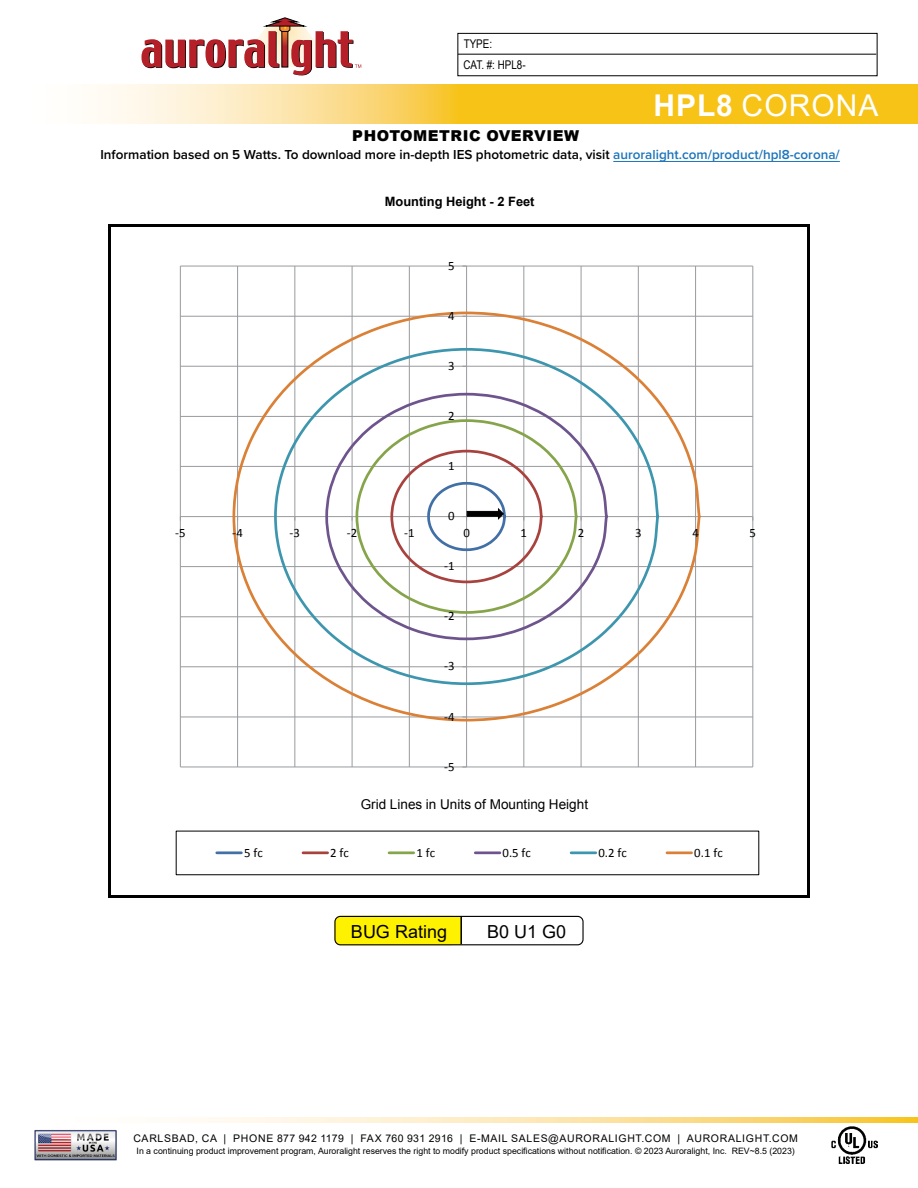
<style>
.page{position:relative;width:918px;height:1188px;background:#fff}
.page>*{position:absolute;margin:0;border:0;box-sizing:border-box;transform-origin:0 0}
.t1{font:30px "Arial";letter-spacing:.035em;color:#fff}
.t2{font:18px "Arial";color:#000}
.t3{font:700 15.45px "Arial";color:#000}
.t4{font:900 15px "Arial";letter-spacing:.035em;color:#000}
.t5{font:600 13.5px "Proxima Nova";color:#000}
.t6{font:13.5px "Arial";color:#000}
.t7{font:700 12.9px "Arial";letter-spacing:-.005em;color:#000}
.t8{font:12.75px "Calibri";letter-spacing:.005em;color:#000}
.t9{font:12px "Arial Narrow";color:#000}
.t10{font:10.5px "Arial";letter-spacing:.065em;color:#000}
.t11{font:8.7px "Arial";color:#000}
.s1{font-weight:700}
.s2{color:#1c75bc}
</style>
<div class="page">
<div style="left:457px;top:33px;width:421px;height:43px;border:1px solid #000"></div>
<hr style="left:458px;top:54px;width:418px;height:1px;background:#000">
<img style="left:832px;top:1127px;width:46px;height:37px">
<svg style="left:97px;top:84px;width:821px;height:39px;background:#f9d155"></svg>
<svg style="left:180px;top:1117px;width:738px;height:6px;background:#fce3a5"></svg>
<svg style="left:141px;top:18px;width:220px;height:58px"></svg>
<img style="left:34px;top:1130px;width:83px;height:31px">
<hr style="left:613px;top:161px;width:227px;height:1px;background:#1c75bc">
<hr style="left:108px;top:224px;width:3px;height:673px;background:#000">
<hr style="left:807px;top:226px;width:3px;height:671px;background:#000">
<hr style="left:111px;top:224px;width:699px;height:2px;background:#000">
<hr style="left:111px;top:895px;width:699px;height:2px;background:#000">
<hr style="left:180px;top:767px;width:573px;height:1px;background:#989a9d">
<hr style="left:180px;top:717px;width:573px;height:1px;background:#989a9d">
<hr style="left:180px;top:666px;width:573px;height:1px;background:#989a9d">
<hr style="left:180px;top:616px;width:573px;height:1px;background:#989a9d">
<hr style="left:180px;top:566px;width:573px;height:1px;background:#989a9d">
<hr style="left:180px;top:466px;width:573px;height:1px;background:#989a9d">
<hr style="left:180px;top:416px;width:573px;height:1px;background:#989a9d">
<hr style="left:180px;top:366px;width:573px;height:1px;background:#989a9d">
<hr style="left:180px;top:316px;width:573px;height:1px;background:#989a9d">
<hr style="left:180px;top:266px;width:573px;height:1px;background:#989a9d">
<hr style="left:180px;top:266px;width:1px;height:501px;background:#989a9d">
<hr style="left:237px;top:266px;width:1px;height:501px;background:#989a9d">
<hr style="left:294px;top:266px;width:1px;height:501px;background:#989a9d">
<hr style="left:352px;top:266px;width:1px;height:501px;background:#989a9d">
<hr style="left:409px;top:266px;width:1px;height:501px;background:#989a9d">
<hr style="left:523px;top:266px;width:1px;height:501px;background:#989a9d">
<hr style="left:581px;top:266px;width:1px;height:501px;background:#989a9d">
<hr style="left:638px;top:266px;width:1px;height:501px;background:#989a9d">
<hr style="left:695px;top:266px;width:1px;height:501px;background:#989a9d">
<hr style="left:752px;top:266px;width:1px;height:501px;background:#989a9d">
<hr style="left:466px;top:266px;width:1px;height:501px;background:#989a9d">
<hr style="left:180px;top:516px;width:573px;height:1px;background:#989a9d">
<svg style="left:231px;top:310px;width:471px;height:413px"></svg>
<hr style="left:217px;top:851px;width:24px;height:3px;background:#416fa6">
<hr style="left:303px;top:851px;width:25px;height:3px;background:#a8423f">
<hr style="left:389px;top:851px;width:25px;height:3px;background:#86a44a">
<hr style="left:475px;top:851px;width:25px;height:3px;background:#6e548d">
<hr style="left:571px;top:851px;width:25px;height:3px;background:#3d96ae">
<hr style="left:667px;top:851px;width:25px;height:3px;background:#da8137">
<svg style="left:389px;top:448px;width:155px;height:137px"></svg>
<div style="left:334px;top:916px;width:123px;height:29px;background:#fff200;border-radius:7px"></div>
<div style="left:396px;top:917px;width:65px;height:27px;background:#fff200"></div>
<div style="left:334px;top:916px;width:250px;height:29px;border:1px solid #000;border-radius:5px"></div>
<hr style="left:460px;top:916px;width:2px;height:28px;background:#000">
<h3 class="t9" style="left:464px;top:35px;width:30px">TYPE:</h3>
<h3 class="t9" style="left:464px;top:56px;width:64px">CAT. #: HPL8-</h3>
<h1 class="t1" style="left:653px;top:84px;width:227px"><span class="s1">HPL8</span> CORONA</h1>
<h3 class="t4" style="left:352px;top:125px;width:228px">PHOTOMETRIC OVERVIEW</h3>
<h3 class="t5" style="left:100px;top:145px;width:741px">Information based on 5 Watts. To download more in-depth IES photometric data, visit <span class="s2">auroralight.com/product/hpl8-corona/</span></h3>
<h3 class="t3" style="left:389px;top:153px;width:144px">ISOFootcandle Plot</h3>
<h3 class="t7" style="left:385px;top:193px;width:151px">Mounting Height - 2 Feet</h3>
<h3 class="t8" style="left:448px;top:258px;width:8px">5</h3>
<h3 class="t8" style="left:448px;top:308px;width:8px">4</h3>
<h3 class="t8" style="left:448px;top:358px;width:8px">3</h3>
<h3 class="t8" style="left:448px;top:408px;width:8px">2</h3>
<h3 class="t8" style="left:448px;top:458px;width:8px">1</h3>
<h3 class="t8" style="left:448px;top:508px;width:8px">0</h3>
<h3 class="t8" style="left:175px;top:525px;width:12px">-5</h3>
<h3 class="t8" style="left:232px;top:525px;width:12px">-4</h3>
<h3 class="t8" style="left:290px;top:525px;width:12px">-3</h3>
<h3 class="t8" style="left:347px;top:525px;width:12px">-2</h3>
<h3 class="t8" style="left:404px;top:525px;width:12px">-1</h3>
<h3 class="t8" style="left:463px;top:525px;width:8px">0</h3>
<h3 class="t8" style="left:521px;top:525px;width:8px">1</h3>
<h3 class="t8" style="left:578px;top:525px;width:8px">2</h3>
<h3 class="t8" style="left:635px;top:525px;width:8px">3</h3>
<h3 class="t8" style="left:692px;top:525px;width:8px">4</h3>
<h3 class="t8" style="left:750px;top:525px;width:8px">5</h3>
<h3 class="t8" style="left:444px;top:558px;width:12px">-1</h3>
<h3 class="t8" style="left:444px;top:608px;width:12px">-2</h3>
<h3 class="t8" style="left:444px;top:658px;width:12px">-3</h3>
<h3 class="t8" style="left:444px;top:708px;width:12px">-4</h3>
<h3 class="t8" style="left:444px;top:759px;width:12px">-5</h3>
<h3 class="t6" style="left:361px;top:796px;width:229px">Grid Lines in Units of Mounting Height</h3>
<h3 class="t8" style="left:244px;top:844px;width:20px">5 fc</h3>
<h3 class="t8" style="left:330px;top:844px;width:20px">2 fc</h3>
<h3 class="t8" style="left:416px;top:844px;width:20px">1 fc</h3>
<h3 class="t8" style="left:503px;top:844px;width:30px">0.5 fc</h3>
<h3 class="t8" style="left:598px;top:844px;width:30px">0.2 fc</h3>
<h3 class="t8" style="left:694px;top:844px;width:30px">0.1 fc</h3>
<h2 class="t2" style="left:351px;top:919px;width:98px">BUG Rating</h2>
<h2 class="t2" style="left:487px;top:919px;width:81px">B0 U1 G0</h2>
<p class="t10" style="left:133px;top:1131px;width:666px">CARLSBAD, CA | PHONE 877 942 1179 | FAX 760 931 2916 | E-MAIL SALES@AURORALIGHT.COM | AURORALIGHT.COM</p>
<p class="t11" style="left:137px;top:1145px;width:660px">In a continuing product improvement program, Auroralight reserves the right to modify product specifications without notification. © 2023 Auroralight, Inc. REV~8.5 (2023)</p>
</div>
